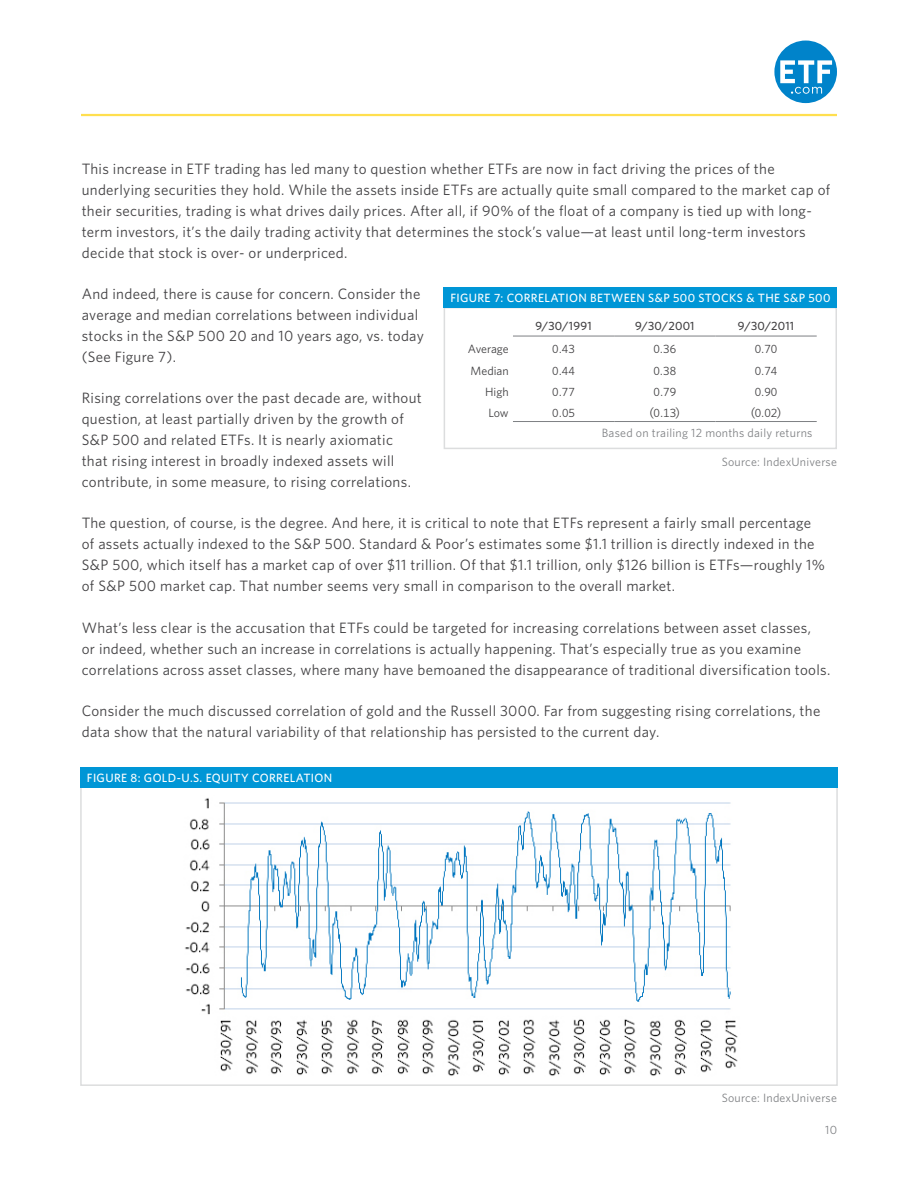
<style>
.page{position:relative;width:918px;height:1188px;background:#fff}
.page>*{position:absolute;margin:0;border:0;box-sizing:border-box;transform-origin:0 0}
.t1{font:15px/21px "Whitney";letter-spacing:.02em;color:#414042}
.t2{font:500 12px "Whitney";letter-spacing:.03em;color:#fff}
.t3{font:12px "Whitney";letter-spacing:.02em;color:#808285}
.t4{font:12px "Whitney Numeric";color:#414042}
.t5{font:500 12px "Whitney";letter-spacing:.02em;color:#414042}
.t6{font:12px "Whitney";color:#414042}
</style>
<div class="page">
<hr style="left:81px;top:114px;width:756px;height:2px;background:#ffdf4f">
<div style="left:774px;top:41px;width:63px;height:62px;background:#0083ca;border-radius:50%"></div>
<svg style="left:780px;top:60px;width:52px;height:34px"></svg>
<hr style="left:513px;top:336px;width:101px;height:1px;background:#7e8083">
<hr style="left:614px;top:336px;width:101px;height:1px;background:#7e8083">
<hr style="left:715px;top:336px;width:102px;height:1px;background:#7e8083">
<hr style="left:513px;top:421px;width:101px;height:1px;background:#7e8083">
<hr style="left:614px;top:421px;width:101px;height:1px;background:#7e8083">
<hr style="left:715px;top:421px;width:102px;height:1px;background:#7e8083">
<div style="left:444px;top:307px;width:393px;height:142px;border:2px solid #dcddde"></div>
<div style="left:444px;top:287px;width:393px;height:20px;background:#0096d6"></div>
<div style="left:80px;top:768px;width:758px;height:20px;background:#0096d6"></div>
<img style="left:185px;top:798px;width:553px;height:278px">
<p class="t1" style="left:82px;top:157px;width:750px">This increase in ETF trading has led many to question whether ETFs are now in fact driving the prices of the underlying securities they hold. While the assets inside ETFs are actually quite small compared to the market cap of their securities, trading is what drives daily prices. After all, if 90% of the float of a company is tied up with long&shy;term investors, it’s the daily trading activity that determines the stock’s value—at least until long-term investors decide that stock is over- or underpriced.</p>
<p class="t1" style="left:82px;top:283px;width:344px">And indeed, there is cause for concern. Consider the average and median correlations between individual stocks in the S&amp;P 500 20 and 10 years ago, vs. today (See Figure 7).</p>
<p class="t1" style="left:82px;top:387px;width:342px">Rising correlations over the past decade are, without question, at least partially driven by the growth of S&amp;P 500 and related ETFs. It is nearly axiomatic that rising interest in broadly indexed assets will contribute, in some measure, to rising correlations.</p>
<p class="t1" style="left:82px;top:512px;width:745px">The question, of course, is the degree. And here, it is critical to note that ETFs represent a fairly small percentage of assets actually indexed to the S&amp;P 500. Standard &amp; Poor’s estimates some $1.1 trillion is directly indexed in the S&amp;P 500, which itself has a market cap of over $11 trillion. Of that $1.1 trillion, only $126 billion is ETFs—roughly 1% of S&amp;P 500 market cap. That number seems very small in comparison to the overall market.</p>
<p class="t1" style="left:82px;top:616px;width:750px">What’s less clear is the accusation that ETFs could be targeted for increasing correlations between asset classes,<br>or indeed, whether such an increase in correlations is actually happening. That’s especially true as you examine correlations across asset classes, where many have bemoaned the disappearance of traditional diversification tools.</p>
<p class="t1" style="left:82px;top:700px;width:740px">Consider the much discussed correlation of gold and the Russell 3000. Far from suggesting rising correlations, the data show that the natural variability of that relationship has persisted to the current day.</p>
<p class="t2" style="left:450px;top:290px;width:382px">FIGURE 7: CORRELATION BETWEEN S&amp;P 500 STOCKS &amp; THE S&amp;P 500</p>
<p class="t5" style="left:535px;top:319px;width:58px">9/30/1991</p>
<p class="t5" style="left:635px;top:319px;width:61px">9/30/2001</p>
<p class="t5" style="left:738px;top:319px;width:58px">9/30/2011</p>
<p class="t6" style="left:468px;top:342px;width:42px">Average</p>
<p class="t4" style="left:552px;top:343px;width:24px">0.43</p>
<p class="t4" style="left:654px;top:343px;width:24px">0.36</p>
<p class="t4" style="left:755px;top:343px;width:24px">0.70</p>
<p class="t6" style="left:471px;top:363px;width:40px">Median</p>
<p class="t4" style="left:552px;top:365px;width:24px">0.44</p>
<p class="t4" style="left:654px;top:365px;width:24px">0.38</p>
<p class="t4" style="left:755px;top:365px;width:24px">0.74</p>
<p class="t6" style="left:485px;top:385px;width:25px">High</p>
<p class="t4" style="left:552px;top:386px;width:24px">0.77</p>
<p class="t4" style="left:654px;top:386px;width:24px">0.79</p>
<p class="t4" style="left:755px;top:386px;width:24px">0.90</p>
<p class="t6" style="left:489px;top:406px;width:22px">Low</p>
<p class="t4" style="left:552px;top:408px;width:24px">0.05</p>
<p class="t4" style="left:650px;top:408px;width:31px">(0.13)</p>
<p class="t4" style="left:752px;top:408px;width:31px">(0.02)</p>
<p class="t3" style="left:602px;top:426px;width:212px">Based on trailing 12 months daily returns</p>
<p class="t3" style="left:722px;top:455px;width:117px">Source: IndexUniverse</p>
<p class="t2" style="left:87px;top:771px;width:247px">FIGURE 8: GOLD-U.S. EQUITY CORRELATION</p>
<p class="t3" style="left:722px;top:1091px;width:117px">Source: IndexUniverse</p>
<p class="t3" style="left:825px;top:1123px;width:13px">10</p>
</div>
